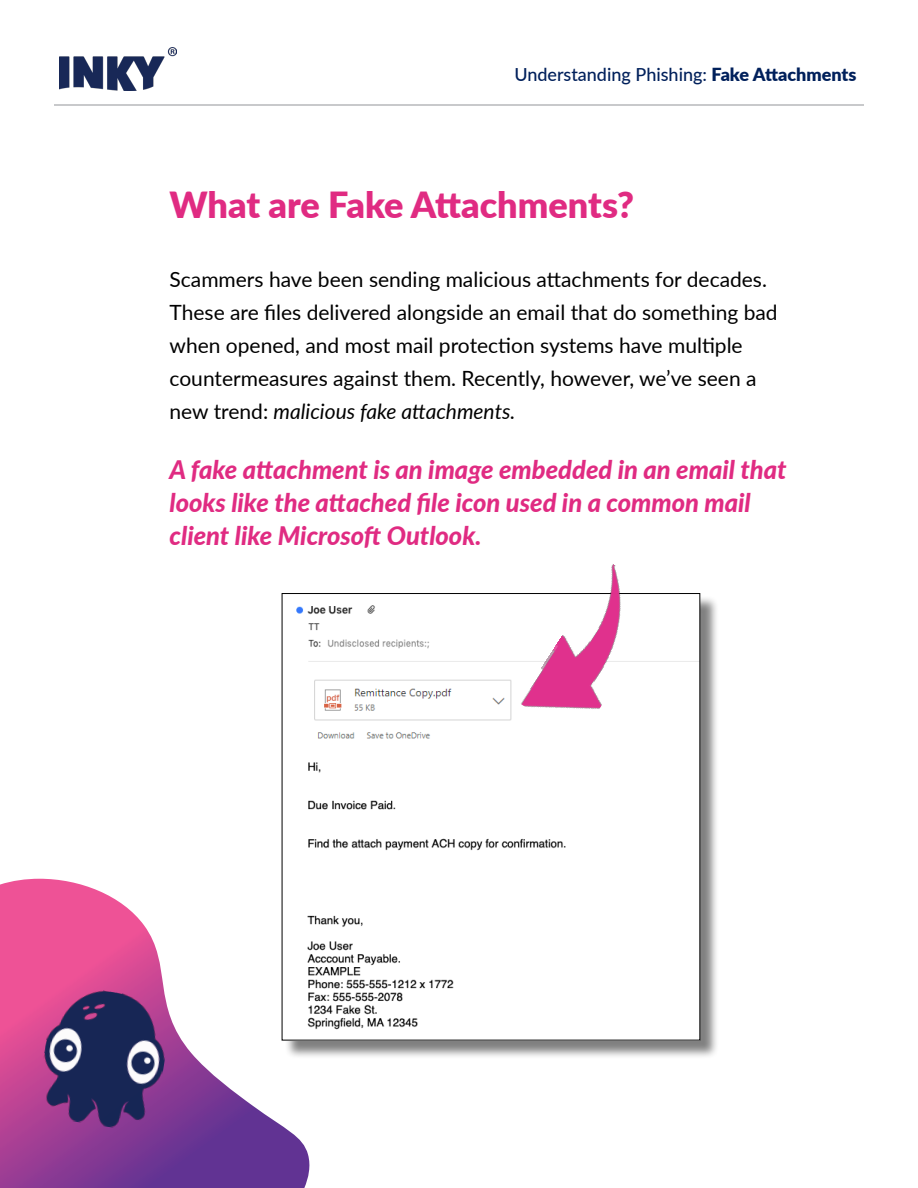
<style>
.page{position:relative;width:918px;height:1188px;background:#fff}
.page>*{position:absolute;margin:0;border:0;box-sizing:border-box;transform-origin:0 0}
.t1{font:900 36px "Lato";color:#e02b82}
.t2{font:italic 800 25.5px/33px "Lato";color:#e02b82}
.t3{font:21px/33px "Lato";color:#000}
.t4{font:500 18px "Lato";color:#00205b}
.s1{font-weight:900}
.s2{font-style:italic}
</style>
<div class="page">
<hr style="left:54px;top:105px;width:810px;height:1px;background:#939598">
<img style="left:60px;top:47px;width:117px;height:44px">
<svg style="left:0;top:879px;width:310px;height:309px"></svg>
<img style="left:35px;top:983px;width:139px;height:151px">
<div style="left:284px;top:596px;width:435px;height:463px;background:#000;opacity:.5"></div>
<img style="left:284px;top:596px;width:414px;height:442px">
<img style="left:518px;top:564px;width:152px;height:177px">
<p class="t4" style="left:514px;top:62px;width:344px">Understanding Phishing: <span class="s1">Fake Attachments</span></p>
<p class="t1" style="left:170px;top:178px;width:466px">What are Fake Attachments?</p>
<p class="t3" style="left:170px;top:262px;width:610px">Scammers have been sending malicious attachments for decades.<br>These are files delivered alongside an email that do something bad when opened, and most mail protection systems have multiple countermeasures against them. Recently, however, we’ve seen a new trend: <span class="s2">malicious fake attachments.</span></p>
<p class="t2" style="left:170px;top:452px;width:618px">A fake attachment is an image embedded in an email that looks like the attached file icon used in a common mail client like Microsoft Outlook.</p>
</div>
